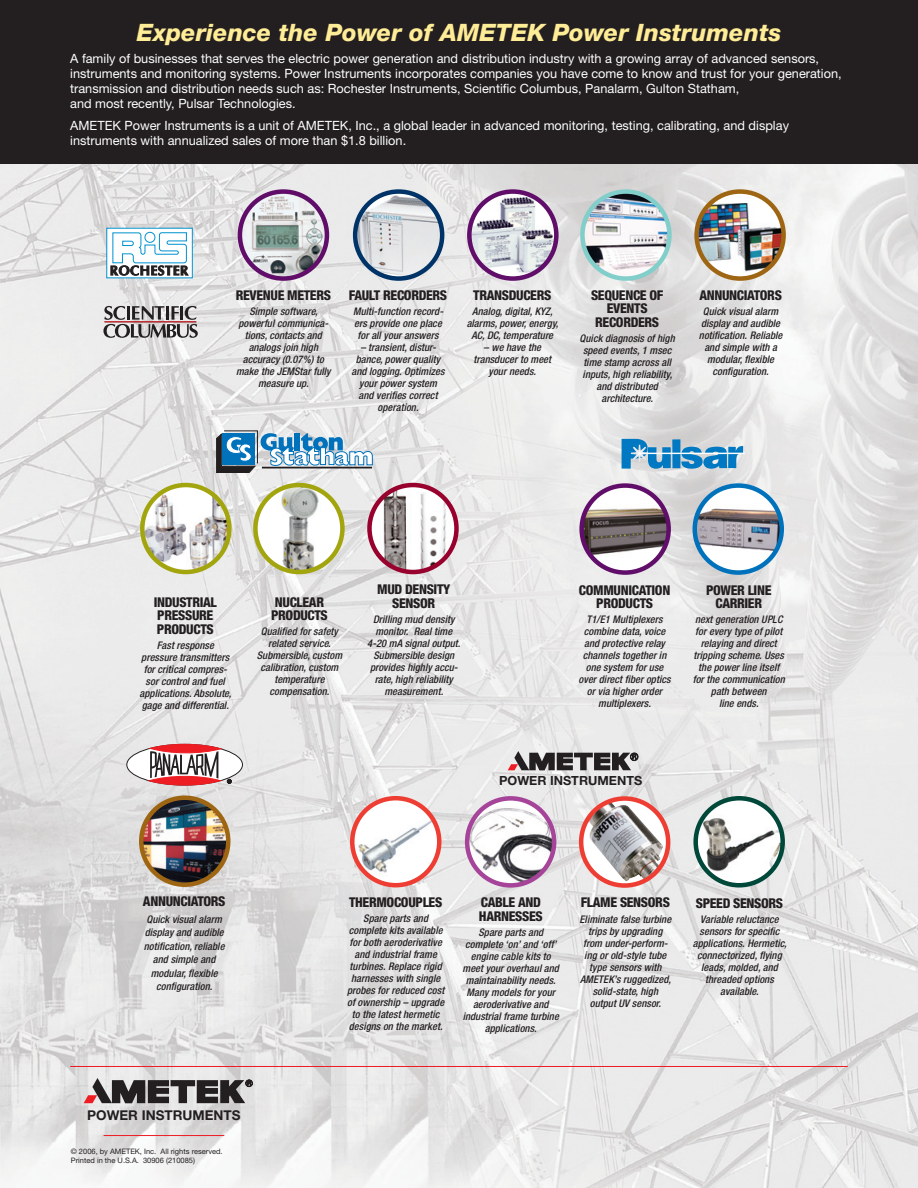
<style>
.page{position:relative;width:918px;height:1188px;background:#fff}
.page>*{position:absolute;margin:0;border:0;box-sizing:border-box;transform-origin:0 0}
.t1{font:italic 800 24px "Helvetica Neue";color:#ffec96}
.t2{font:800 condensed 13.5px/13.5px "Helvetica Neue";letter-spacing:-.025em;color:#231f20}
.t3{font:700 13.5px "Helvetica Neue";color:#231f20}
.t4{font:12.75px/15px "Helvetica Neue";color:#fff}
.t5{font:700 12.6px "Helvetica Neue";color:#231f20}
.t6{font:italic 500 condensed 10.5px/12px "Helvetica Neue";letter-spacing:.005em;color:#231f20;text-align:center}
.t7{font:7.5px/9px "Helvetica Neue";color:#231f20}
</style>
<div class="page">
<img style="left:0;top:164px;width:918px;height:1024px">
<div style="left:0;top:0;width:918px;height:164px;background:#231f20"></div>
<img style="left:240px;top:192px;width:87px;height:87px;border-radius:50%">
<div style="left:238px;top:189px;width:91px;height:92px;border:4px solid #600e69;border-radius:50%"></div>
<img style="left:355px;top:192px;width:87px;height:87px;border-radius:50%">
<div style="left:353px;top:189px;width:91px;height:92px;border:4px solid #003367;border-radius:50%"></div>
<img style="left:469px;top:193px;width:87px;height:86px;border-radius:50%">
<div style="left:467px;top:189px;width:92px;height:92px;border:4px solid #600e69;border-radius:50%"></div>
<img style="left:582px;top:192px;width:87px;height:87px;border-radius:50%">
<div style="left:580px;top:189px;width:92px;height:92px;border:4px solid #82ceca;border-radius:50%"></div>
<svg style="left:697px;top:192px;width:87px;height:87px"></svg>
<img style="left:697px;top:192px;width:87px;height:80px">
<div style="left:694px;top:189px;width:92px;height:92px;border:4px solid #9e6512;border-radius:50%"></div>
<div style="left:107px;top:228px;width:85px;height:50px;background:#fff"></div>
<div style="left:106px;top:228px;width:87px;height:50px;border:1px solid #0093d0"></div>
<svg style="left:110px;top:232px;width:79px;height:44px"></svg>
<svg style="left:216px;top:430px;width:157px;height:50px"></svg>
<hr style="left:262px;top:467px;width:110px;height:1px;background:#231f20">
<img style="left:142px;top:485px;width:87px;height:87px;border-radius:50%">
<div style="left:140px;top:483px;width:92px;height:91px;border:4px solid #a3a50e;border-radius:50%"></div>
<svg style="left:255px;top:485px;width:87px;height:87px"></svg>
<img style="left:276px;top:485px;width:45px;height:87px">
<div style="left:253px;top:483px;width:92px;height:91px;border:4px solid #a3a50e;border-radius:50%"></div>
<div style="left:127px;top:744px;width:115px;height:41px;background:#fff;border-radius:50%"></div>
<div style="left:150px;top:744px;width:71px;height:9px;background:#ee1d23;border-radius:50%"></div>
<div style="left:150px;top:744px;width:71px;height:9px;border:1px solid #ee1d23;border-radius:50%"></div>
<div style="left:149px;top:776px;width:71px;height:9px;background:#ee1d23;border-radius:50%"></div>
<div style="left:149px;top:776px;width:72px;height:9px;border:1px solid #ee1d23;border-radius:50%"></div>
<svg style="left:150px;top:751px;width:68px;height:28px"></svg>
<svg style="left:227px;top:779px;width:4px;height:4px"></svg>
<img style="left:141px;top:798px;width:87px;height:87px;border-radius:50%">
<div style="left:139px;top:795px;width:92px;height:92px;border:4px solid #9e6512;border-radius:50%"></div>
<svg style="left:622px;top:439px;width:121px;height:30px;background:#64a5cd"></svg>
<hr style="left:639px;top:453px;width:106px;height:1px;background:#fff">
<svg style="left:582px;top:486px;width:87px;height:87px"></svg>
<img style="left:582px;top:499px;width:87px;height:72px">
<div style="left:579px;top:483px;width:92px;height:92px;border:4px solid #600e69;border-radius:50%"></div>
<svg style="left:695px;top:486px;width:87px;height:87px"></svg>
<img style="left:695px;top:492px;width:87px;height:68px">
<div style="left:693px;top:483px;width:91px;height:92px;border:4px solid #0072bc;border-radius:50%"></div>
<img style="left:467px;top:800px;width:87px;height:85px">
<div style="left:465px;top:796px;width:91px;height:92px;border:4px solid #a54499;border-radius:50%"></div>
<svg style="left:103px;top:306px;width:95px;height:32px;background:#9b9697"></svg>
<hr style="left:105px;top:321px;width:91px;height:1px;background:#ee1d23">
<svg style="left:508px;top:751px;width:130px;height:19px;background:#746f6f"></svg>
<hr style="left:104px;top:1135px;width:120px;height:1px;background:#ee1d23">
<svg style="left:84px;top:1078px;width:169px;height:25px;background:#726c6d"></svg>
<hr style="left:70px;top:1066px;width:778px;height:1px;background:#ee1d23">
<img style="left:352px;top:798px;width:87px;height:87px;border-radius:50%">
<div style="left:350px;top:796px;width:92px;height:91px;border:4px solid #ee3e34;border-radius:50%"></div>
<img style="left:585px;top:799px;width:79px;height:83px">
<div style="left:579px;top:796px;width:91px;height:92px;border:4px solid #ee3e34;border-radius:50%"></div>
<svg style="left:696px;top:798px;width:87px;height:87px"></svg>
<img style="left:699px;top:814px;width:84px;height:70px">
<div style="left:693px;top:796px;width:92px;height:92px;border:4px solid #004839;border-radius:50%"></div>
<svg style="left:369px;top:485px;width:87px;height:87px"></svg>
<img style="left:379px;top:485px;width:72px;height:87px">
<div style="left:367px;top:483px;width:92px;height:91px;border:4px solid #98012d;border-radius:50%"></div>
<h1 class="t1" style="left:137px;top:19px;width:646px">Experience the Power of AMETEK Power Instruments</h1>
<p class="t4" style="left:70px;top:51px;width:773px">A family of businesses that serves the electric power generation and distribution industry with a growing array of advanced sensors, instruments and monitoring systems. Power Instruments incorporates companies you have come to know and trust for your generation, transmission and distribution needs such as: Rochester Instruments, Scientific Columbus, Panalarm, Gulton Statham,<br>and most recently, Pulsar Technologies.</p>
<p class="t4" style="left:70px;top:118px;width:720px">AMETEK Power Instruments is a unit of AMETEK, Inc., a global leader in advanced monitoring, testing, calibrating, and display instruments with annualized sales of more than $1.8 billion.</p>
<p class="t2" style="left:236px;top:288px;width:97px">REVENUE METERS</p>
<p class="t6" style="left:236px;top:305px;width:96px">Simple software, powerful communica&shy;tions, contacts and analogs join high accuracy (0.07%) to make the JEMStar fully measure up.</p>
<p class="t2" style="left:349px;top:288px;width:100px">FAULT RECORDERS</p>
<p class="t6" style="left:353px;top:305px;width:92px">Multi-function record&shy;ers provide one place for all your answers</p>
<p class="t6" style="left:352px;top:341px;width:95px">– transient, distur&shy;bance, power quality and logging. Optimizes your power system and verifies correct operation.</p>
<p class="t2" style="left:473px;top:288px;width:80px">TRANSDUCERS</p>
<p class="t6" style="left:467px;top:305px;width:93px">Analog, digital, KYZ, alarms, power, energy,<br>AC, DC, temperature</p>
<p class="t6" style="left:474px;top:341px;width:79px">– we have the transducer to meet your needs.</p>
<p class="t2" style="left:591px;top:288px;width:29px">SEQUENCE</p>
<p class="t2" style="left:650px;top:288px;width:8px">OF</p>
<p class="t2" style="left:595px;top:302px;width:29px;text-align:center">EVENTS<br>RECORDER</p>
<p class="t2" style="left:652px;top:315px;width:9px">S</p>
<p class="t6" style="left:580px;top:332px;width:97px">Quick diagnosis of high speed events, 1 msec time stamp across all inputs, high reliability, and distributed architecture.</p>
<p class="t2" style="left:699px;top:288px;width:84px">ANNUNCIATORS</p>
<p class="t6" style="left:699px;top:305px;width:85px">Quick visual alarm display and audible notification. Reliable and simple with a modular, flexible configuration.</p>
<p class="t2" style="left:154px;top:595px;width:19px">INDUSTRIAL<br>PRESSURE<br>PRODUCTS</p>
<p class="t6" style="left:140px;top:639px;width:93px">Fast response pressure transmitters for critical compres&shy;sor control and fuel applications. Absolute, gage and differential.</p>
<p class="t2" style="left:271px;top:595px;width:58px">NUCLEAR<br>PRODUCTS</p>
<p class="t6" style="left:257px;top:625px;width:87px">Qualified for safety related service.<br>Submersible, custom calibration, custom temperature compensation.</p>
<p class="t2" style="left:377px;top:583px;width:43px">MUD DENSIT</p>
<p class="t2" style="left:443px;top:583px;width:9px">Y</p>
<p class="t2" style="left:392px;top:596px;width:9px">SENSOR</p>
<p class="t6" style="left:367px;top:613px;width:95px">Drilling mud density monitor. Real time<br>4-20 mA signal output.<br>Submersible design provides highly accu&shy;rate, high reliability measurement.</p>
<p class="t2" style="left:579px;top:583px;width:15px">COMMUNICATION</p>
<p class="t2" style="left:596px;top:596px;width:58px">PRODUCTS</p>
<p class="t6" style="left:579px;top:613px;width:93px">T1/E1 Multiplexers combine data, voice and protective relay channels together in one system for use over direct fiber optics or via higher order multiplexers.</p>
<p class="t2" style="left:706px;top:583px;width:67px;text-align:center">POWER LINE<br>CARRIER</p>
<p class="t6" style="left:693px;top:613px;width:94px">next generation UPLC for every type of pilot relaying and direct tripping scheme. Uses the power line itself for the communication path between<br>line ends.</p>
<p class="t5" style="left:499px;top:772px;width:145px">POWER INSTRUMENTS</p>
<p class="t2" style="left:143px;top:894px;width:16px">ANNUNCIATORS</p>
<p class="t6" style="left:144px;top:912px;width:82px;line-height:13.5px">Quick visual alarm display and audible notification, reliable and simple and modular, flexible configuration.</p>
<p class="t3" style="left:87px;top:1107px;width:155px">POWER INSTRUMENTS</p>
<p class="t7" style="left:71px;top:1147px;width:153px">© 2006, by AMETEK, Inc. All rights reserved.<br>Printed in the U.S.A. 30906 (210085)</p>
<p class="t2" style="left:349px;top:895px;width:95px">THERMOCOUPLES</p>
<p class="t6" style="left:347px;top:913px;width:99px">Spare parts and complete kits available for both aeroderivative and industrial frame turbines. Replace rigid harnesses with single probes for reduced cost of ownership – upgrade to the latest hermetic designs on the market.</p>
<p class="t2" style="left:479px;top:896px;width:63px">CABLE AND<br>HARNESS</p>
<p class="t2" style="left:529px;top:909px;width:15px">ES</p>
<p class="t6" style="left:463px;top:926px;width:98px">Spare parts and complete ‘on’ and ‘off’ engine cable kits to meet your overhaul and maintainability needs.<br>Many models for your aeroderivative and industrial frame turbine applications.</p>
<p class="t2" style="left:581px;top:896px;width:15px">FLAME</p>
<p class="t2" style="left:620px;top:896px;width:9px">SENSOR</p>
<p class="t2" style="left:663px;top:896px;width:9px">S</p>
<p class="t6" style="left:580px;top:913px;width:93px">Eliminate false turbine trips by upgrading from under-perform&shy;ing or old-style tube type sensors with<br>AMETEK’s ruggedized, solid-state, high output UV sensor.</p>
<p class="t2" style="left:696px;top:896px;width:22px">SPEED</p>
<p class="t2" style="left:733px;top:896px;width:9px">SENSOR</p>
<p class="t2" style="left:776px;top:896px;width:9px">S</p>
<p class="t6" style="left:693px;top:913px;width:95px">Variable reluctance sensors for specific applications. Hermetic, connectorized, flying leads, molded, and threaded options available.</p>
</div>
